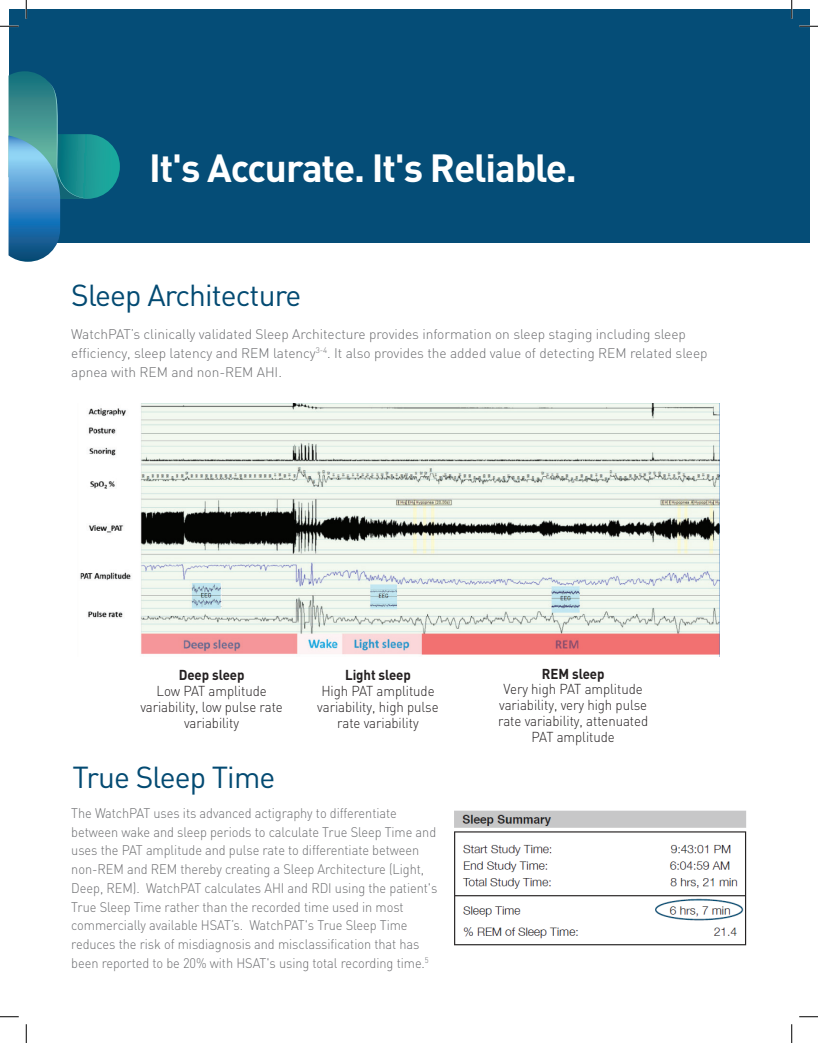
<style>
.page{position:relative;width:818px;height:1043px;background:#fff}
.page>*{position:absolute;margin:0;border:0;box-sizing:border-box;transform-origin:0 0}
.t1{font:700 38.75px "DIN";letter-spacing:-.03em;color:#fff}
.t2{font:30px "DIN";letter-spacing:-.03em;color:#034a72}
.t3{font:300 14.25px/15.9px "DIN";letter-spacing:-.005em;color:#231f20;text-align:center;scale:.93 1}
.t4{font:700 14.25px "DIN";letter-spacing:-.005em;color:#231f20;scale:.93 1}
.t5{font:300 13.75px/18.8px "DIN";letter-spacing:-.005em;color:#6c6d70;scale:.93 1}
.t6{font:300 13.75px/18.8px "DIN";letter-spacing:-.005em;color:#6c6d70}
</style>
<div class="page">
<div style="left:9px;top:9px;width:800px;height:233px;background:#054d77"></div>
<svg style="left:9px;top:71px;width:111px;height:191px"></svg>
<img style="left:454px;top:810px;width:293px;height:136px">
<img style="left:80px;top:403px;width:639px;height:252px">
<svg style="left:0;top:25px;width:19px;height:2px"></svg>
<svg style="left:799px;top:25px;width:19px;height:2px"></svg>
<svg style="left:0;top:1016px;width:19px;height:1px"></svg>
<svg style="left:799px;top:1016px;width:19px;height:1px"></svg>
<svg style="left:25px;top:0;width:2px;height:19px"></svg>
<svg style="left:25px;top:1024px;width:2px;height:18px"></svg>
<svg style="left:790px;top:0;width:2px;height:19px"></svg>
<svg style="left:791px;top:1024px;width:1px;height:18px"></svg>
<h1 class="t1" style="left:149px;top:142px;width:429px">It's Accurate. It's Reliable.</h1>
<h2 class="t2" style="left:71px;top:276px;width:231px">Sleep Architecture</h2>
<p class="t6" style="left:71px;top:324px;width:637px">WatchPAT’s clinically validated Sleep Architecture provides information on sleep staging including sleep efficiency, sleep latency and REM latency<sup>3-4</sup>. It also provides the added value of detecting REM related sleep apnea with REM and non-REM AHI.</p>
<p class="t4" style="left:179px;top:666px;width:72px">Deep sleep</p>
<p class="t3" style="left:140px;top:683px;width:155px">Low PAT amplitude variability, low pulse rate variability</p>
<h2 class="t2" style="left:72px;top:758px;width:204px">True Sleep Time</h2>
<p class="t4" style="left:345px;top:666px;width:72px">Light sleep</p>
<p class="t3" style="left:317px;top:683px;width:132px">High PAT amplitude variability, high pulse rate variability</p>
<p class="t5" style="left:71px;top:803px;width:395px">The WatchPAT uses its advanced actigraphy to differentiate between wake and sleep periods to calculate True Sleep Time and uses the PAT amplitude and pulse rate to differentiate between non-REM and REM thereby creating a Sleep Architecture (Light, Deep, REM). WatchPAT calculates AHI and RDI using the patient's True Sleep Time rather than the recorded time used in most commercially available HSAT’s. WatchPAT's True Sleep Time reduces the risk of misdiagnosis and misclassification that has been reported to be 20% with HSAT's using total recording time.<sup>5</sup></p>
<p class="t4" style="left:542px;top:664px;width:69px">REM sleep</p>
<p class="t3" style="left:498px;top:681px;width:163px">Very high PAT amplitude variability, very high pulse rate variability, attenuated<br>PAT amplitude</p>
</div>
